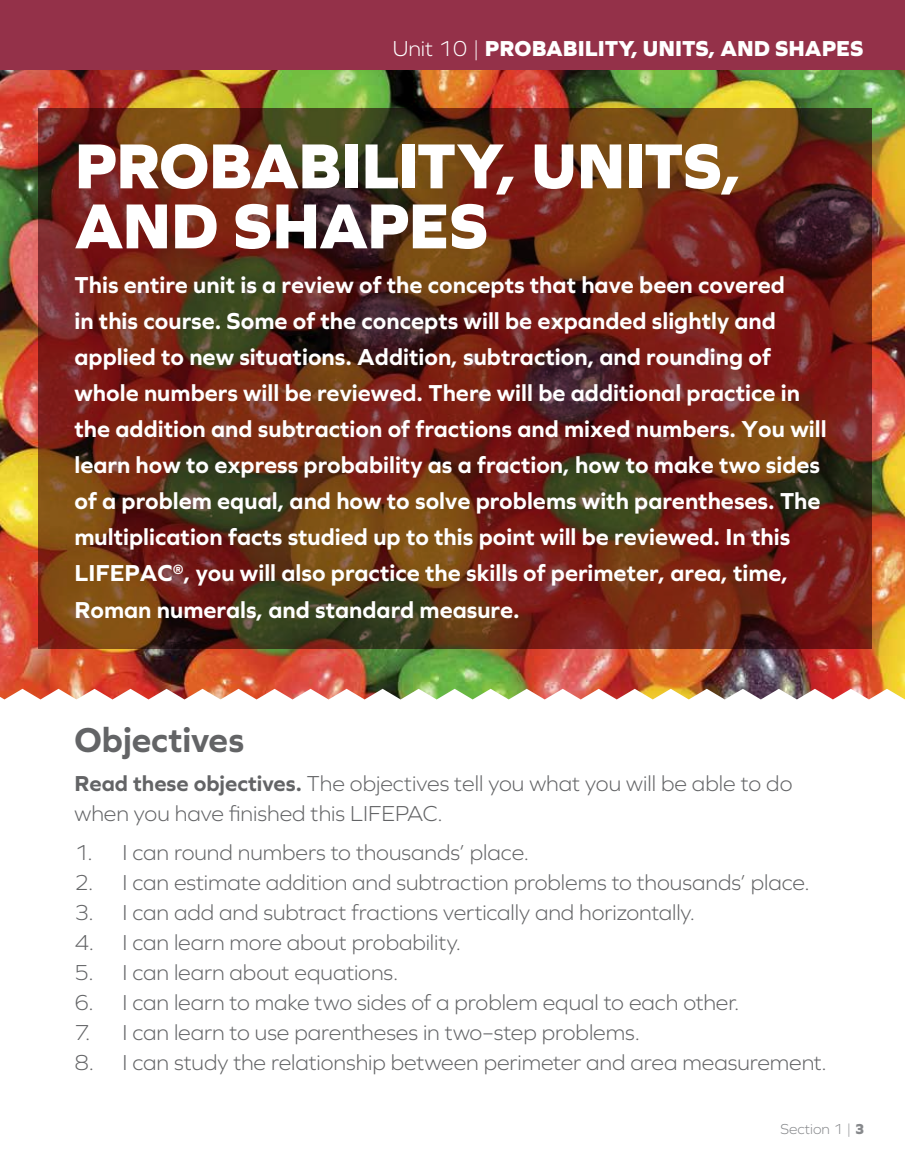
<style>
.page{position:relative;width:905px;height:1175px;background:#fff}
.page>*{position:absolute;margin:0;border:0;box-sizing:border-box;transform-origin:0 0}
.t1{font:800 66px/60px "Graphie";letter-spacing:-.02em;color:#fff}
.t2{font:700 36px "Graphie";letter-spacing:-.005em;color:#636466}
.t3{font:700 24px/36px "Graphie";color:#fff}
.t4{font:300 22.5px/30px "Graphie";letter-spacing:-.005em;color:#636466}
.t5{font:800 22.5px "Graphie";color:#fff}
.t6{font:300 15px "Graphie";color:#87898c}
.s1{font-weight:300}
.s2{font-weight:700}
.s3{font-weight:800}
</style>
<div class="page">
<img style="left:0;top:69px;width:904px;height:619px">
<img style="left:0;top:688px;width:904px;height:12px">
<img style="left:38px;top:108px;width:834px;height:541px">
<div style="left:0;top:0;width:904px;height:69px;background:#943149"></div>
<p class="t5" style="left:392px;top:35px;width:472px"><span class="s1">Unit 10 |</span> PROBABILITY, UNITS, AND SHAPES</p>
<h1 class="t1" style="left:74px;top:135px;width:668px">PROBABILITY, UNITS,<br>AND SHAPES</h1>
<p class="t3" style="left:74px;top:267px;width:753px">This entire unit is a review of the concepts that have been covered<br>in this course. Some of the concepts will be expanded slightly and applied to new situations. Addition, subtraction, and rounding of whole numbers will be reviewed. There will be additional practice in the addition and subtraction of fractions and mixed numbers. You will learn how to express probability as a fraction, how to make two sides of a problem equal, and how to solve problems with parentheses. The multiplication facts studied up to this point will be reviewed. In this LIFEPAC<sup>®</sup>, you will also practice the skills of perimeter, area, time, Roman numerals, and standard measure.</p>
<h2 class="t2" style="left:74px;top:718px;width:171px">Objectives</h2>
<p class="t4" style="left:74px;top:768px;width:719px"><span class="s2">Read these objectives.</span> The objectives tell you what you will be able to do when you have finished this LIFEPAC.</p>
<p class="t4" style="left:74px;top:837px;width:456px">1. I can round numbers to thousands’ place.</p>
<p class="t4" style="left:74px;top:867px;width:737px">2. I can estimate addition and subtraction problems to thousands’ place.</p>
<p class="t4" style="left:74px;top:897px;width:622px">3. I can add and subtract fractions vertically and horizontally.</p>
<p class="t4" style="left:74px;top:927px;width:388px">4. I can learn more about probability.</p>
<p class="t4" style="left:74px;top:957px;width:325px">5. I can learn about equations.</p>
<p class="t4" style="left:74px;top:987px;width:666px">6. I can learn to make two sides of a problem equal to each other.</p>
<p class="t4" style="left:74px;top:1017px;width:567px">7. I can learn to use parentheses in two–step problems.</p>
<p class="t4" style="left:74px;top:1047px;width:753px">8. I can study the relationship between perimeter and area measurement.</p>
<p class="t6" style="left:780px;top:1120px;width:85px">Section 1 | <span class="s3">3</span></p>
</div>
